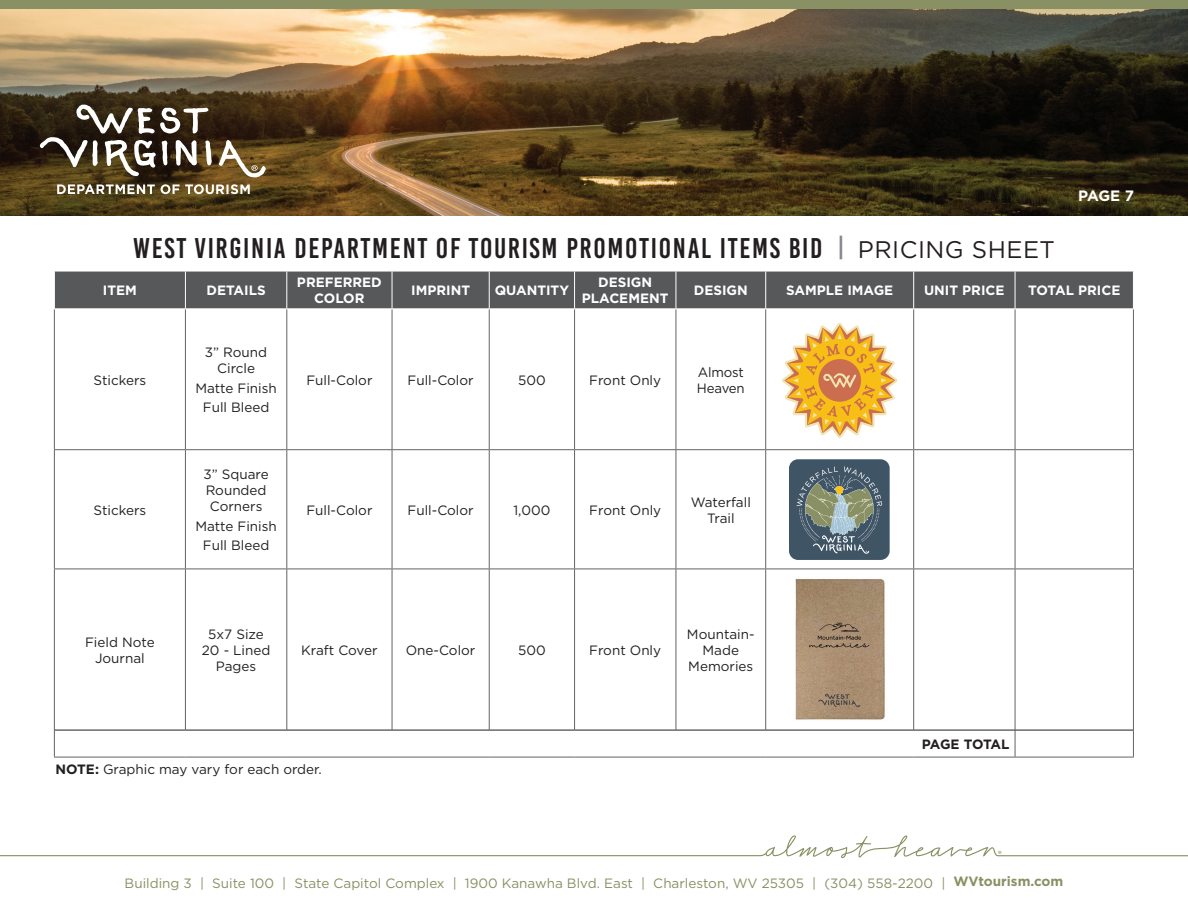
<style>
.page{position:relative;width:1188px;height:918px;background:#fff}
.page>*{position:absolute;margin:0;border:0;box-sizing:border-box;transform-origin:0 0}
.t1{font:28.5px "Bebas Kai";letter-spacing:.06em;color:#231f20}
.t2{font:700 15px "Gotham";color:#fff}
.t3{font:13.5px/16.2px "Gotham";color:#231f20;text-align:center}
.t4{font:13.5px "Gotham";color:#899063}
.t5{font:700 13.5px/16.2px "Gotham";color:#fff;text-align:center}
.t6{font:700 13.5px "Gotham";letter-spacing:-.03em;color:#231f20}
.s1{font-family:"Gotham";font-weight:500;font-size:25.5px;color:#86888b}
.s2{font-family:"Gotham";font-size:24px}
.s3{font-weight:700}
</style>
<div class="page">
<svg style="left:0;top:835px;width:1188px;height:23px"></svg>
<div style="left:0;top:0;width:1188px;height:11px;background:#899063"></div>
<img style="left:0;top:10px;width:1188px;height:206px">
<svg style="left:40px;top:105px;width:172px;height:71px"></svg>
<svg style="left:219px;top:140px;width:47px;height:37px"></svg>
<svg style="left:57px;top:184px;width:193px;height:10px"></svg>
<div style="left:55px;top:272px;width:1078px;height:36px;background:#57585a"></div>
<svg style="left:55px;top:450px;width:1078px;height:280px"></svg>
<hr style="left:54px;top:309px;width:1px;height:140px;background:#636366">
<hr style="left:185px;top:309px;width:1px;height:140px;background:#636366">
<hr style="left:286px;top:309px;width:1px;height:140px;background:#636366">
<hr style="left:392px;top:309px;width:1px;height:140px;background:#636366">
<hr style="left:489px;top:309px;width:1px;height:140px;background:#636366">
<hr style="left:574px;top:309px;width:1px;height:140px;background:#636366">
<hr style="left:676px;top:309px;width:1px;height:140px;background:#636366">
<hr style="left:765px;top:309px;width:1px;height:140px;background:#636366">
<hr style="left:913px;top:309px;width:1px;height:140px;background:#636366">
<hr style="left:1015px;top:309px;width:1px;height:140px;background:#636366">
<hr style="left:1133px;top:309px;width:1px;height:140px;background:#636366">
<hr style="left:54px;top:449px;width:131px;height:1px;background:#636366">
<hr style="left:54px;top:450px;width:1px;height:119px;background:#636366">
<hr style="left:185px;top:449px;width:102px;height:1px;background:#636366">
<hr style="left:185px;top:450px;width:1px;height:119px;background:#636366">
<hr style="left:287px;top:449px;width:105px;height:1px;background:#636366">
<hr style="left:286px;top:450px;width:1px;height:119px;background:#636366">
<hr style="left:392px;top:449px;width:97px;height:1px;background:#636366">
<hr style="left:392px;top:450px;width:1px;height:119px;background:#636366">
<hr style="left:489px;top:449px;width:86px;height:1px;background:#636366">
<hr style="left:489px;top:450px;width:1px;height:119px;background:#636366">
<hr style="left:575px;top:449px;width:101px;height:1px;background:#636366">
<hr style="left:574px;top:450px;width:1px;height:119px;background:#636366">
<hr style="left:676px;top:449px;width:90px;height:1px;background:#636366">
<hr style="left:676px;top:450px;width:1px;height:119px;background:#636366">
<hr style="left:766px;top:449px;width:148px;height:1px;background:#636366">
<hr style="left:765px;top:450px;width:1px;height:119px;background:#636366">
<hr style="left:914px;top:449px;width:101px;height:1px;background:#636366">
<hr style="left:913px;top:450px;width:1px;height:119px;background:#636366">
<hr style="left:1015px;top:449px;width:119px;height:1px;background:#636366">
<hr style="left:1015px;top:450px;width:1px;height:119px;background:#636366">
<hr style="left:1133px;top:450px;width:1px;height:119px;background:#636366">
<hr style="left:54px;top:569px;width:131px;height:1px;background:#636366">
<hr style="left:54px;top:569px;width:1px;height:161px;background:#636366">
<hr style="left:185px;top:569px;width:102px;height:1px;background:#636366">
<hr style="left:185px;top:569px;width:1px;height:161px;background:#636366">
<hr style="left:287px;top:569px;width:105px;height:1px;background:#636366">
<hr style="left:286px;top:569px;width:1px;height:161px;background:#636366">
<hr style="left:392px;top:569px;width:97px;height:1px;background:#636366">
<hr style="left:392px;top:569px;width:1px;height:161px;background:#636366">
<hr style="left:489px;top:569px;width:86px;height:1px;background:#636366">
<hr style="left:489px;top:569px;width:1px;height:161px;background:#636366">
<hr style="left:575px;top:569px;width:101px;height:1px;background:#636366">
<hr style="left:574px;top:569px;width:1px;height:161px;background:#636366">
<hr style="left:676px;top:569px;width:90px;height:1px;background:#636366">
<hr style="left:676px;top:569px;width:1px;height:161px;background:#636366">
<hr style="left:766px;top:569px;width:148px;height:1px;background:#636366">
<hr style="left:765px;top:569px;width:1px;height:161px;background:#636366">
<hr style="left:914px;top:569px;width:101px;height:1px;background:#636366">
<hr style="left:913px;top:569px;width:1px;height:161px;background:#636366">
<hr style="left:1015px;top:569px;width:119px;height:1px;background:#636366">
<hr style="left:1015px;top:569px;width:1px;height:161px;background:#636366">
<hr style="left:1133px;top:569px;width:1px;height:161px;background:#636366">
<svg style="left:54px;top:730px;width:1080px;height:27px"></svg>
<hr style="left:54px;top:757px;width:131px;height:1px;background:#636366">
<hr style="left:185px;top:757px;width:102px;height:1px;background:#636366">
<hr style="left:287px;top:757px;width:105px;height:1px;background:#636366">
<hr style="left:392px;top:757px;width:97px;height:1px;background:#636366">
<hr style="left:489px;top:757px;width:86px;height:1px;background:#636366">
<hr style="left:575px;top:757px;width:101px;height:1px;background:#636366">
<hr style="left:676px;top:757px;width:90px;height:1px;background:#636366">
<hr style="left:766px;top:757px;width:148px;height:1px;background:#636366">
<hr style="left:914px;top:757px;width:101px;height:1px;background:#636366">
<hr style="left:1015px;top:757px;width:119px;height:1px;background:#636366">
<hr style="left:55px;top:730px;width:130px;height:1px;background:#231f20">
<hr style="left:185px;top:730px;width:102px;height:1px;background:#231f20">
<hr style="left:287px;top:730px;width:105px;height:1px;background:#231f20">
<hr style="left:392px;top:730px;width:97px;height:1px;background:#231f20">
<hr style="left:489px;top:730px;width:86px;height:1px;background:#231f20">
<hr style="left:575px;top:730px;width:101px;height:1px;background:#231f20">
<hr style="left:676px;top:730px;width:90px;height:1px;background:#231f20">
<hr style="left:766px;top:730px;width:148px;height:1px;background:#231f20">
<hr style="left:914px;top:730px;width:101px;height:1px;background:#231f20">
<hr style="left:1015px;top:730px;width:118px;height:1px;background:#231f20">
<hr style="left:185px;top:271px;width:1px;height:37px;background:#fff">
<hr style="left:489px;top:271px;width:1px;height:37px;background:#fff">
<hr style="left:765px;top:271px;width:1px;height:37px;background:#fff">
<hr style="left:286px;top:271px;width:1px;height:37px;background:#fff">
<hr style="left:392px;top:271px;width:1px;height:37px;background:#fff">
<hr style="left:574px;top:271px;width:1px;height:37px;background:#fff">
<hr style="left:676px;top:271px;width:1px;height:37px;background:#fff">
<hr style="left:913px;top:271px;width:1px;height:37px;background:#fff">
<hr style="left:1015px;top:271px;width:1px;height:37px;background:#fff">
<svg style="left:782px;top:323px;width:115px;height:115px"></svg>
<div style="left:789px;top:459px;width:101px;height:101px;background:#3f5465;border-radius:9px"></div>
<svg style="left:797px;top:466px;width:85px;height:88px"></svg>
<img style="left:793px;top:574px;width:95px;height:150px">
<h1 class="t1" style="left:133px;top:233px;width:923px">WEST VIRGINIA DEPARTMENT OF TOURISM PROMOTIONAL ITEMS BID <span class="s1">|</span> <span class="s2">PRICING SHEET</span></h1>
<p class="t2" style="left:1078px;top:186px;width:57px">PAGE 7</p>
<p class="t5" style="left:103px;top:282px;width:36px">ITEM</p>
<p class="t5" style="left:206px;top:282px;width:61px">DETAILS</p>
<p class="t5" style="left:297px;top:274px;width:86px">PREFERRED<br>COLOR</p>
<p class="t5" style="left:411px;top:282px;width:60px">IMPRINT</p>
<p class="t5" style="left:495px;top:282px;width:76px">QUANTITY</p>
<p class="t5" style="left:582px;top:274px;width:88px">DESIGN<br>PLACEMENT</p>
<p class="t5" style="left:694px;top:282px;width:56px">DESIGN</p>
<p class="t5" style="left:786px;top:282px;width:109px">SAMPLE IMAGE</p>
<p class="t5" style="left:924px;top:282px;width:82px">UNIT PRICE</p>
<p class="t5" style="left:1028px;top:282px;width:94px">TOTAL PRICE</p>
<p class="t3" style="left:93px;top:372px;width:54px">Stickers</p>
<p class="t3" style="left:93px;top:502px;width:54px">Stickers</p>
<p class="t3" style="left:205px;top:344px;width:64px">3” Round<br>Circle</p>
<p class="t3" style="left:195px;top:378px;width:83px;line-height:19.5px">Matte Finish<br>Full Bleed</p>
<p class="t3" style="left:204px;top:466px;width:67px">3” Square<br>Rounded<br>Corners</p>
<p class="t3" style="left:195px;top:516px;width:83px;line-height:19.5px">Matte Finish<br>Full Bleed</p>
<p class="t3" style="left:306px;top:372px;width:68px">Full-Color</p>
<p class="t3" style="left:408px;top:372px;width:68px">Full-Color</p>
<p class="t3" style="left:518px;top:372px;width:29px">500</p>
<p class="t3" style="left:589px;top:372px;width:73px">Front Only</p>
<p class="t3" style="left:697px;top:363px;width:49px;text-align:left">Almost<br>Heaven</p>
<p class="t3" style="left:306px;top:502px;width:68px">Full-Color</p>
<p class="t3" style="left:408px;top:502px;width:68px">Full-Color</p>
<p class="t3" style="left:513px;top:502px;width:38px">1,000</p>
<p class="t3" style="left:589px;top:502px;width:73px">Front Only</p>
<p class="t3" style="left:691px;top:493px;width:62px">Waterfall<br>Trail</p>
<p class="t3" style="left:85px;top:634px;width:71px">Field Note<br>Journal</p>
<p class="t3" style="left:202px;top:626px;width:70px">5x7 Size<br>20 - Lined<br>Pages</p>
<p class="t3" style="left:301px;top:642px;width:78px">Kraft Cover</p>
<p class="t3" style="left:406px;top:642px;width:71px">One-Color</p>
<p class="t3" style="left:518px;top:642px;width:29px">500</p>
<p class="t3" style="left:589px;top:642px;width:73px">Front Only</p>
<p class="t3" style="left:687px;top:626px;width:69px">Mountain-<br>Made<br>Memories</p>
<p class="t3" style="left:56px;top:761px;width:268px"><span class="s3">NOTE:</span> Graphic may vary for each order.</p>
<p class="t6" style="left:922px;top:735px;width:89px">PAGE TOTAL</p>
<p class="t4" style="left:125px;top:874px;width:940px">Building 3 | Suite 100 | State Capitol Complex | 1900 Kanawha Blvd. East | Charleston, WV 25305 | (304) 558-2200 | <span class="s3">WVtourism.com</span></p>
</div>
